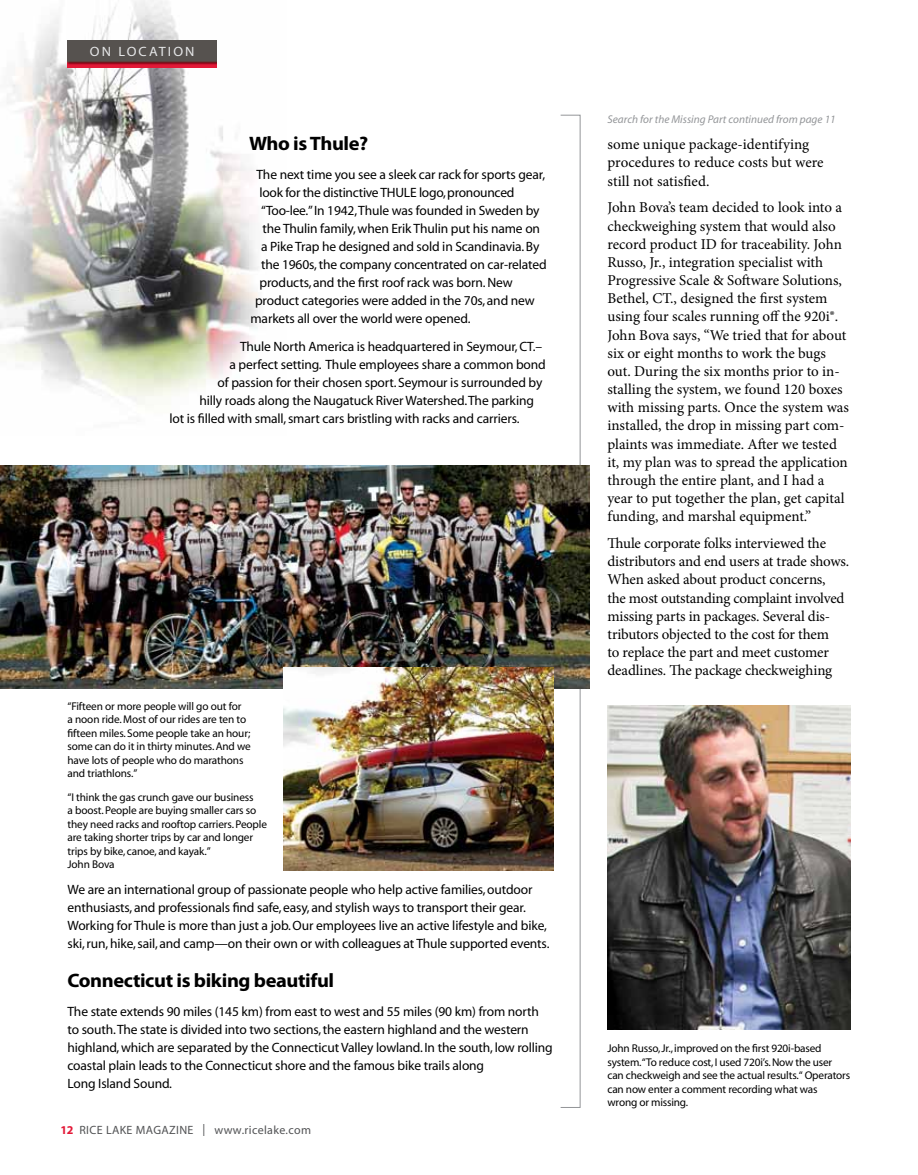
<style>
.page{position:relative;width:918px;height:1175px;background:#fff}
.page>*{position:absolute;margin:0;border:0;box-sizing:border-box;transform-origin:0 0}
.t1{font:700 19.5px "Myriad Pro";letter-spacing:-.02em;color:#000;scale:1.05 1}
.t2{font:15px/18.1px "Minion Pro";letter-spacing:-.005em;color:#000}
.t3{font:13.5px/18px "Myriad";letter-spacing:-.01em;color:#000}
.t4{font:13.5px "Myriad";color:#e6e7e8;scale:1.05 1}
.t5{font:12px "Myriad";letter-spacing:.03em;color:#515254}
.t6{font:11.25px/13.5px "Myriad";letter-spacing:-.01em;color:#000}
.t7{font:italic 11.25px "Myriad";color:#939598}
.s1{font-family:"Myriad Pro";font-weight:700;color:#e31837}
</style>
<div class="page">
<img style="left:0;top:0;width:259px;height:405px">
<img style="left:0;top:465px;width:590px;height:223px">
<img style="left:284px;top:667px;width:270px;height:203px">
<img style="left:608px;top:705px;width:242px;height:324px">
<img style="left:68px;top:40px;width:149px;height:28px">
<p class="t4" style="left:90px;top:45px;width:37px">o n locat</p>
<p class="t4" style="left:168px;top:45px;width:27px">ion</p>
<h1 class="t1" style="left:249px;top:130px;width:115px">Who is Thule?</h1>
<p class="t3" style="left:256px;top:166px;width:290px">The next time you see a sleek car rack for sports gear,</p>
<p class="t3" style="left:260px;top:183px;width:256px">look for the distinctive THULE logo, pronounced</p>
<p class="t3" style="left:261px;top:201px;width:280px">“Too-lee.” In 1942, Thule was founded in Sweden by</p>
<p class="t3" style="left:263px;top:219px;width:279px">the Thulin family, when Erik Thulin put his name on</p>
<p class="t3" style="left:261px;top:237px;width:280px">a Pike Trap he designed and sold in Scandinavia. By</p>
<p class="t3" style="left:261px;top:255px;width:287px">the 1960s, the company concentrated on car-related</p>
<p class="t3" style="left:260px;top:273px;width:255px">products, and the first roof rack was born. New</p>
<p class="t3" style="left:255px;top:291px;width:281px">product categories were added in the 70s, and new</p>
<p class="t3" style="left:251px;top:309px;width:222px">markets all over the world were opened.</p>
<p class="t3" style="left:240px;top:338px;width:304px">Thule North America is headquartered in Seymour, CT.–</p>
<p class="t3" style="left:230px;top:356px;width:318px">a perfect setting. Thule employees share a common bond</p>
<p class="t3" style="left:218px;top:374px;width:326px">of passion for their chosen sport. Seymour is surrounded by</p>
<p class="t3" style="left:200px;top:392px;width:336px">hilly roads along the Naugatuck River Watershed. The parking</p>
<p class="t3" style="left:170px;top:410px;width:352px">lot is filled with small, smart cars bristling with racks and carriers.</p>
<p class="t6" style="left:68px;top:699px;width:185px">“Fifteen or more people will go out for<br>a noon ride. Most of our rides are ten to fifteen miles. Some people take an hour; some can do it in thirty minutes. And we have lots of people who do marathons and triathlons.”</p>
<p class="t6" style="left:68px;top:790px;width:201px">“I think the gas crunch gave our business<br>a boost. People are buying smaller cars so they need racks and rooftop carriers. People are taking shorter trips by car and longer trips by bike, canoe, and kayak.”<br>John Bova</p>
<p class="t3" style="left:68px;top:881px;width:483px">We are an international group of passionate people who help active families, outdoor enthusiasts, and professionals find safe, easy, and stylish ways to transport their gear.<br>Working for Thule is more than just a job. Our employees live an active lifestyle and bike, ski, run, hike, sail, and camp—on their own or with colleagues at Thule supported events.</p>
<h1 class="t1" style="left:68px;top:967px;width:255px">Connecticut is biking beautiful</h1>
<p class="t3" style="left:68px;top:1002px;width:487px">The state extends 90 miles (145 km) from east to west and 55 miles (90 km) from north to south. The state is divided into two sections, the eastern highland and the western highland, which are separated by the Connecticut Valley lowland. In the south, low rolling coastal plain leads to the Connecticut shore and the famous bike trails along<br>Long Island Sound.</p>
<p class="t5" style="left:60px;top:1124px;width:116px"><span class="s1">12</span> RICE LAKE MAGAZINE</p>
<p class="t5" style="left:203px;top:1124px;width:110px">| www.ricelake.com</p>
<p class="t7" style="left:608px;top:114px;width:230px">Search for the Missing Part continued from page 11</p>
<p class="t2" style="left:608px;top:135px;width:218px">some unique package-identifying procedures to reduce costs but were still not satisfied.</p>
<p class="t2" style="left:608px;top:199px;width:243px">John Bova’s team decided to look into a checkweighing system that would also record product ID for traceability. John Russo, Jr., integration specialist with Progressive Scale &amp; Software Solutions, Bethel, CT., designed the first system using four scales running off the 920i®.<br>John Bova says, “We tried that for about six or eight months to work the bugs out. During the six months prior to in&shy;stalling the system, we found 120 boxes with missing parts. Once the system was installed, the drop in missing part com&shy;plaints was immediate. After we tested it, my plan was to spread the application through the entire plant, and I had a year to put together the plan, get capital funding, and marshal equipment.”</p>
<p class="t2" style="left:608px;top:534px;width:243px">Thule corporate folks interviewed the distributors and end users at trade shows.<br>When asked about product concerns,<br>the most outstanding complaint involved missing parts in packages. Several dis&shy;tributors objected to the cost for them<br>to replace the part and meet customer deadlines. The package checkweighing</p>
<p class="t6" style="left:608px;top:1042px;width:244px">John Russo, Jr., improved on the first 920i-based system.“To reduce cost, I used 720i’s. Now the user can checkweigh and see the actual results.“ Operators can now enter a comment recording what was wrong or missing.</p>
</div>
